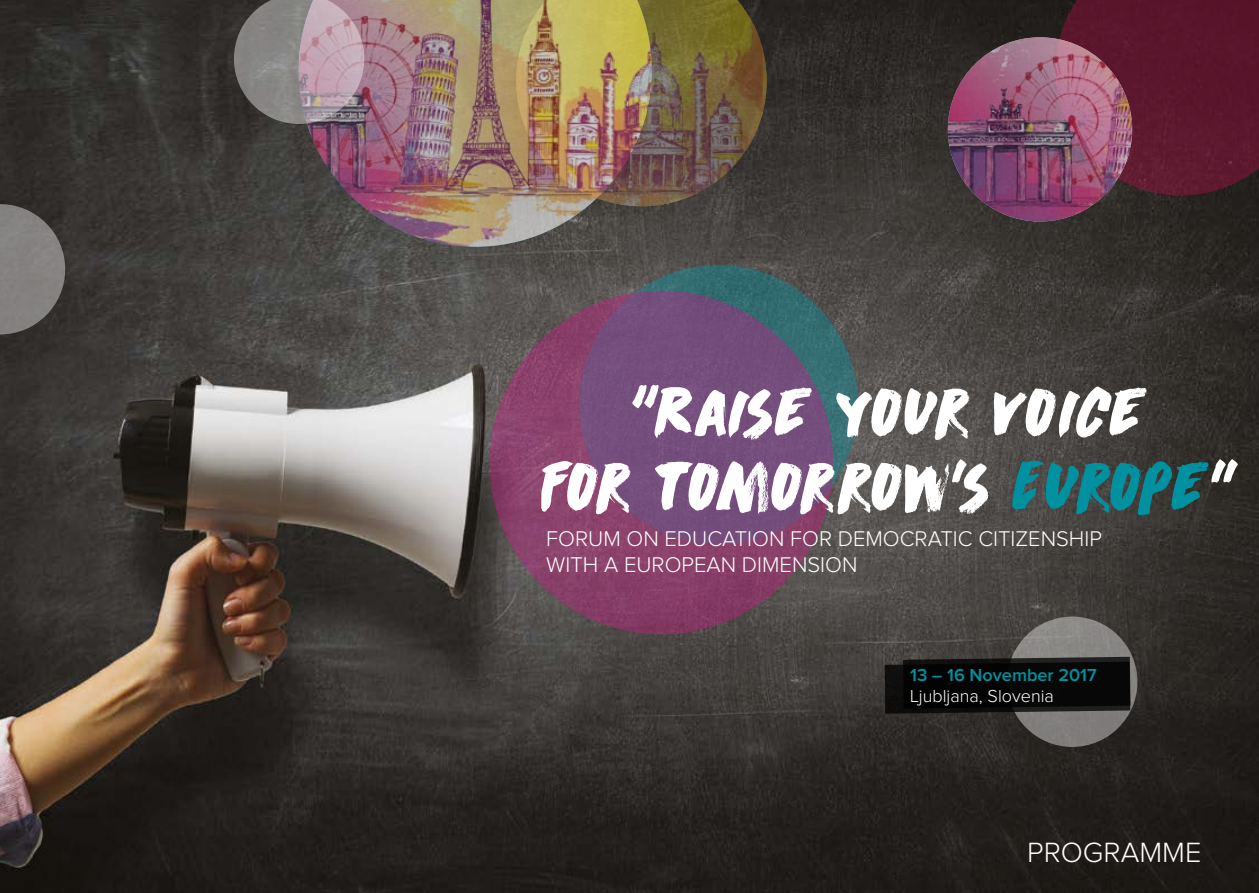
<style>
.page{position:relative;width:1259px;height:893px;background:#fff}
.page>*{position:absolute;margin:0;border:0;box-sizing:border-box;transform-origin:0 0}
.t1{font:61.95px/74.2px "DK Dirrrty";letter-spacing:-.055em;color:#fff;text-align:center}
.t2{font:300 28.95px "Proxima Nova";color:#fff}
.t3{font:300 22.05px/26.4px "Proxima Nova";color:#fff}
.t4{font:300 18px "Proxima Nova";color:#fff}
.t5{font:600 18px "Proxima Nova";color:#0091a1}
.s1{color:#0091a1}
</style>
<div class="page">
<img style="left:0;top:0;width:1258px;height:893px">
<img style="left:298px;top:0;width:354px;height:247px">
<img style="left:516px;top:0;width:246px;height:206px">
<svg style="left:234px;top:0;width:130px;height:124px;background:#94878c"></svg>
<svg style="left:0;top:204px;width:65px;height:130px;background:#73706e"></svg>
<div style="left:1007px;top:617px;width:130px;height:130px;background:#868582;border-radius:50%"></div>
<svg style="left:1055px;top:0;width:203px;height:196px;background:#58172c"></svg>
<img style="left:948px;top:37px;width:184px;height:185px;border-radius:92px">
<div style="left:579px;top:265px;width:279px;height:279px;background:#356d72;border-radius:50%"></div>
<svg style="left:490px;top:291px;width:343px;height:343px;background:#7e4773"></svg>
<svg style="left:884px;top:657px;width:246px;height:57px;background:#0f0e0e"></svg>
<h1 class="t1" style="left:540px;top:379px;width:700px">“RAISE YOUR VOICE<br>FOR TOMORROW’S <span class="s1">EUROPE</span>”</h1>
<p class="t3" style="left:546px;top:526px;width:557px">FORUM ON EDUCATION FOR DEMOCRATIC CITIZENSHIP<br>WITH A EUROPEAN DIMENSION</p>
<p class="t5" style="left:910px;top:667px;width:188px">13 – 16 November 2017</p>
<p class="t4" style="left:910px;top:688px;width:145px">Ljubljana, Slovenia</p>
<h2 class="t2" style="left:1027px;top:839px;width:176px">PROGRAMME</h2>
</div>
